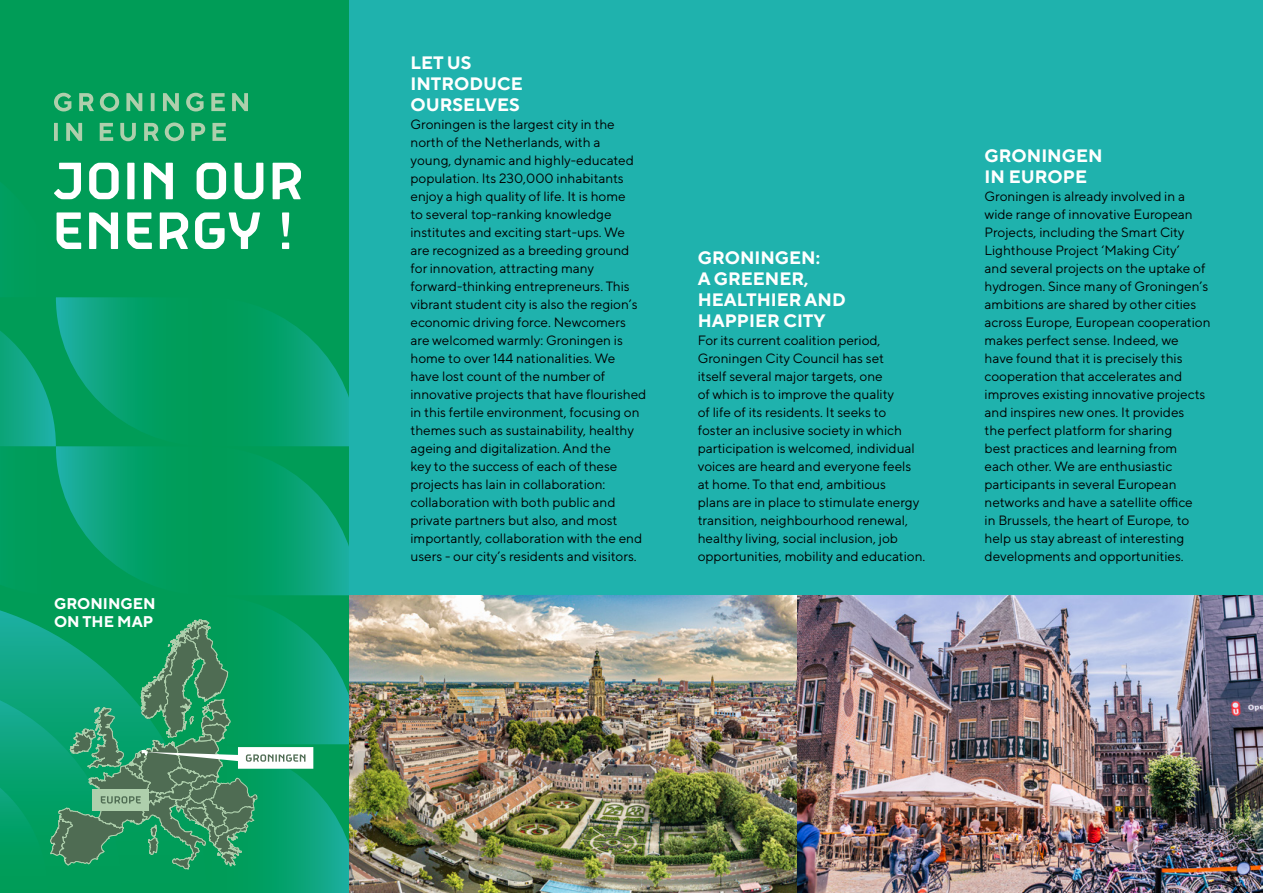
<style>
.page{position:relative;width:1263px;height:893px;background:#fff}
.page>*{position:absolute;margin:0;border:0;box-sizing:border-box;transform-origin:0 0}
.t1{font:700 18px/21px "TT Norms Pro";color:#fff}
.t2{font:700 15.45px/18.1px "TT Norms Pro";color:#fff}
.t3{font:13.5px/18px "TT Norms Pro";color:#000}
</style>
<div class="page">
<div style="left:0;top:0;width:349px;height:893px;background:#009c57"></div>
<div style="left:349px;top:0;width:914px;height:893px;background:#1fb2ad"></div>
<img style="left:796px;top:595px;width:467px;height:298px">
<img style="left:508px;top:595px;width:288px;height:298px">
<svg style="left:54px;top:93px;width:194px;height:18px"></svg>
<svg style="left:54px;top:123px;width:172px;height:18px"></svg>
<svg style="left:0;top:163px;width:508px;height:730px"></svg>
<p class="t2" style="left:54px;top:593px;width:103px">GRONINGEN<br>ON THE MAP</p>
<h1 class="t1" style="left:410px;top:52px;width:114px">LET US<br>INTRODUCE<br>OURSELVES</h1>
<p class="t3" style="left:410px;top:115px;width:237px">Groningen is the largest city in the north of the Netherlands, with a<br>young, dynamic and highly-educated population. Its 230,000 inhabitants enjoy a high quality of life. It is home<br>to several top-ranking knowledge institutes and exciting start-ups. We are recognized as a breeding ground for innovation, attracting many forward-thinking entrepreneurs. This vibrant student city is also the region’s economic driving force. Newcomers are welcomed warmly: Groningen is home to over 144 nationalities. We have lost count of the number of innovative projects that have flourished in this fertile environment, focusing on themes such as sustainability, healthy ageing and digitalization. And the<br>key to the success of each of these projects has lain in collaboration: collaboration with both public and private partners but also, and most importantly, collaboration with the end users - our city’s residents and visitors.</p>
<h1 class="t1" style="left:698px;top:247px;width:150px">GRONINGEN:<br>A GREENER,<br>HEALTHIER AND<br>HAPPIER CITY</h1>
<p class="t3" style="left:698px;top:331px;width:229px">For its current coalition period, Groningen City Council has set<br>itself several major targets, one<br>of which is to improve the quality<br>of life of its residents. It seeks to<br>foster an inclusive society in which participation is welcomed, individual voices are heard and everyone feels at home. To that end, ambitious<br>plans are in place to stimulate energy transition, neighbourhood renewal, healthy living, social inclusion, job opportunities, mobility and education.</p>
<h1 class="t1" style="left:984px;top:145px;width:119px">GRONINGEN<br>IN EUROPE</h1>
<p class="t3" style="left:984px;top:187px;width:227px">Groningen is already involved in a wide range of innovative European Projects, including the Smart City Lighthouse Project ‘Making City’<br>and several projects on the uptake of hydrogen. Since many of Groningen’s ambitions are shared by other cities across Europe, European cooperation makes perfect sense. Indeed, we have found that it is precisely this cooperation that accelerates and improves existing innovative projects and inspires new ones. It provides<br>the perfect platform for sharing<br>best practices and learning from<br>each other. We are enthusiastic participants in several European networks and have a satellite office<br>in Brussels, the heart of Europe, to help us stay abreast of interesting developments and opportunities.</p>
</div>
